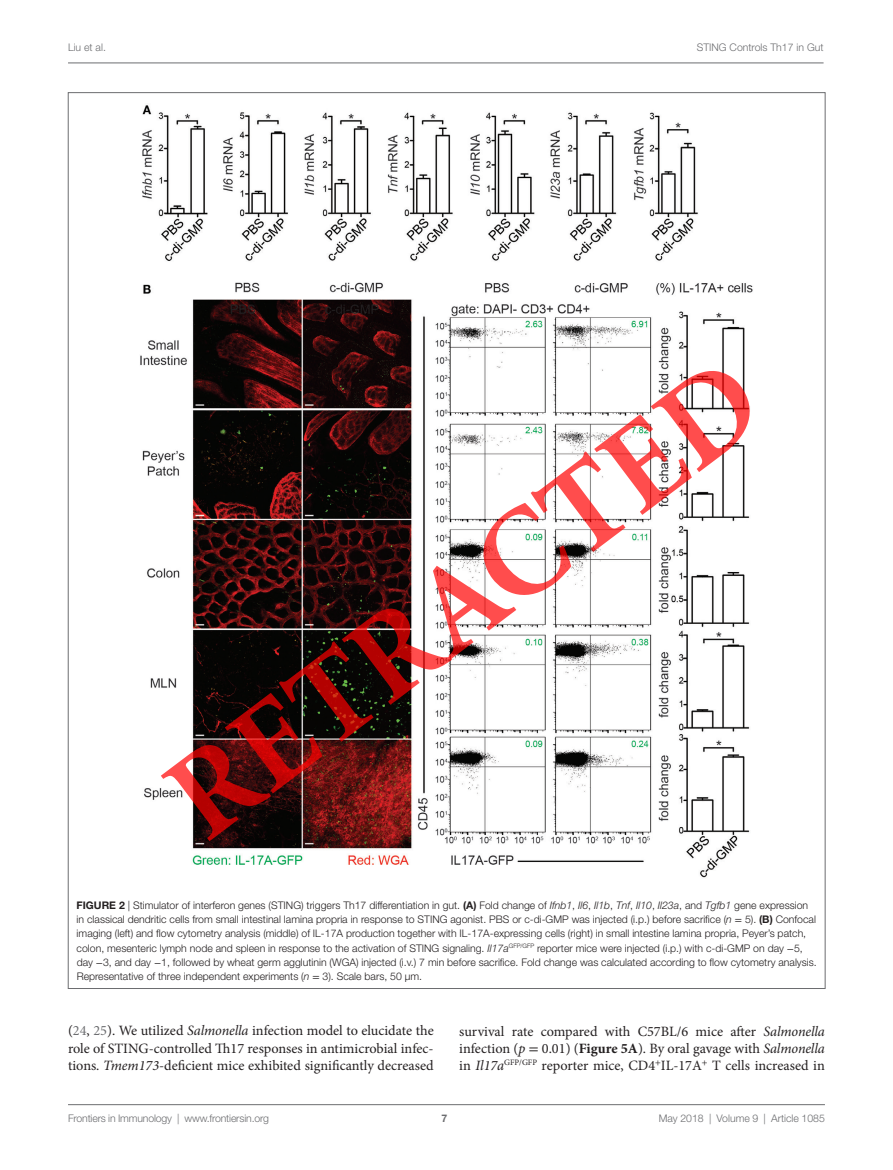
<style>
.page{position:relative;width:893px;height:1170px;background:#fff}
.page>*{position:absolute;margin:0;border:0;box-sizing:border-box;transform-origin:0 0}
.t1{font:700 125.55px "Minion";color:rgb(255 0 0/.7)}
.t2{font:14.25px/17.2px "Minion Pro";color:#231f20;text-align:justify}
.t3{font:300 10.5px/14.2px "Helvetica Neue LT Std";color:#231f20}
.t4{font:300 10.5px "Helvetica Neue LT Std";color:#6c6d70}
.t5{font:700 10.5px "Helvetica Neue LT Std";color:#6c6d70}
.s1{font-weight:700}
.s2{font-style:italic}
.s3{font-family:"STIX General";font-weight:400}
.s4{color:#6c6d70}
.s5{font-family:"STIX General"}
</style>
<div class="page">
<img style="left:140px;top:105px;width:613px;height:773px">
<hr style="left:68px;top:1104px;width:757px;height:1px;background:#6c6d70">
<hr style="left:68px;top:63px;width:756px;height:1px;background:#6c6d70">
<p class="t4" style="left:68px;top:41px;width:39px">Liu et al.</p>
<p class="t4" style="left:697px;top:41px;width:128px">STING Controls Th17 in Gut</p>
<h1 class="t1" style="left:137px;top:749px;width:708px;rotate:-37deg">RETRACTED</h1>
<p class="t3" style="left:77px;top:897px;width:742px"><span class="s1">FIGURE 2</span> | Stimulator of interferon genes (STING) triggers Th17 differentiation in gut. <span class="s1">(A)</span> Fold change of <span class="s2">Ifnb1</span>, <span class="s2">Il6</span>, <span class="s2">Il1b</span>, <span class="s2">Tnf</span>, <span class="s2">Il10</span>, <span class="s2">Il23a</span>, and <span class="s2">Tgfb1</span> gene expression in classical dendritic cells from small intestinal lamina propria in response to STING agonist. PBS or c-di-GMP was injected (i.p.) before sacrifice (<span class="s2">n</span> <span class="s3">=</span> 5). <span class="s1">(B)</span> Confocal imaging (left) and flow cytometry analysis (middle) of IL-17A production together with IL-17A-expressing cells (right) in small intestine lamina propria, Peyer’s patch, colon, mesenteric lymph node and spleen in response to the activation of STING signaling. <span class="s2">Il17a</span><sup>GFP/GFP</sup> reporter mice were injected (i.p.) with c-di-GMP on day <span class="s3">−</span>5, day <span class="s3">−</span>3, and day <span class="s3">−</span>1, followed by wheat germ agglutinin (WGA) injected (i.v.) 7 min before sacrifice. Fold change was calculated according to flow cytometry analysis.<br>Representative of three independent experiments (<span class="s2">n</span> <span class="s3">=</span> 3). Scale bars, 50 µm.</p>
<h2 class="t2" style="left:68px;top:1022px;width:367px">(<span class="s4">24</span>, <span class="s4">25</span>). We utilized <span class="s2">Salmonella</span> infection model to elucidate the role of STING-controlled Th17 responses in antimicrobial infec&shy;tions. <span class="s2">Tmem173</span>-deficient mice exhibited significantly decreased</h2>
<h2 class="t2" style="left:459px;top:1022px;width:367px">survival rate compared with C57BL/6 mice after <span class="s2">Salmonella </span>infection (<span class="s2">p</span> <span class="s5">=</span> 0.01) (<span class="s1">Figure 5A</span>). By oral gavage with <span class="s2">Salmonella </span>in <span class="s2">Il17a</span><sup>GFP/GFP</sup> reporter mice, CD4<sup>+</sup>IL-17A<sup>+</sup> T cells increased in</h2>
<p class="t4" style="left:68px;top:1111px;width:203px">Frontiers in Immunology | www.frontiersin.org</p>
<p class="t4" style="left:659px;top:1111px;width:168px">May 2018 | Volume 9 | Article 1085</p>
<p class="t5" style="left:441px;top:1111px;width:7px">7</p>
</div>
